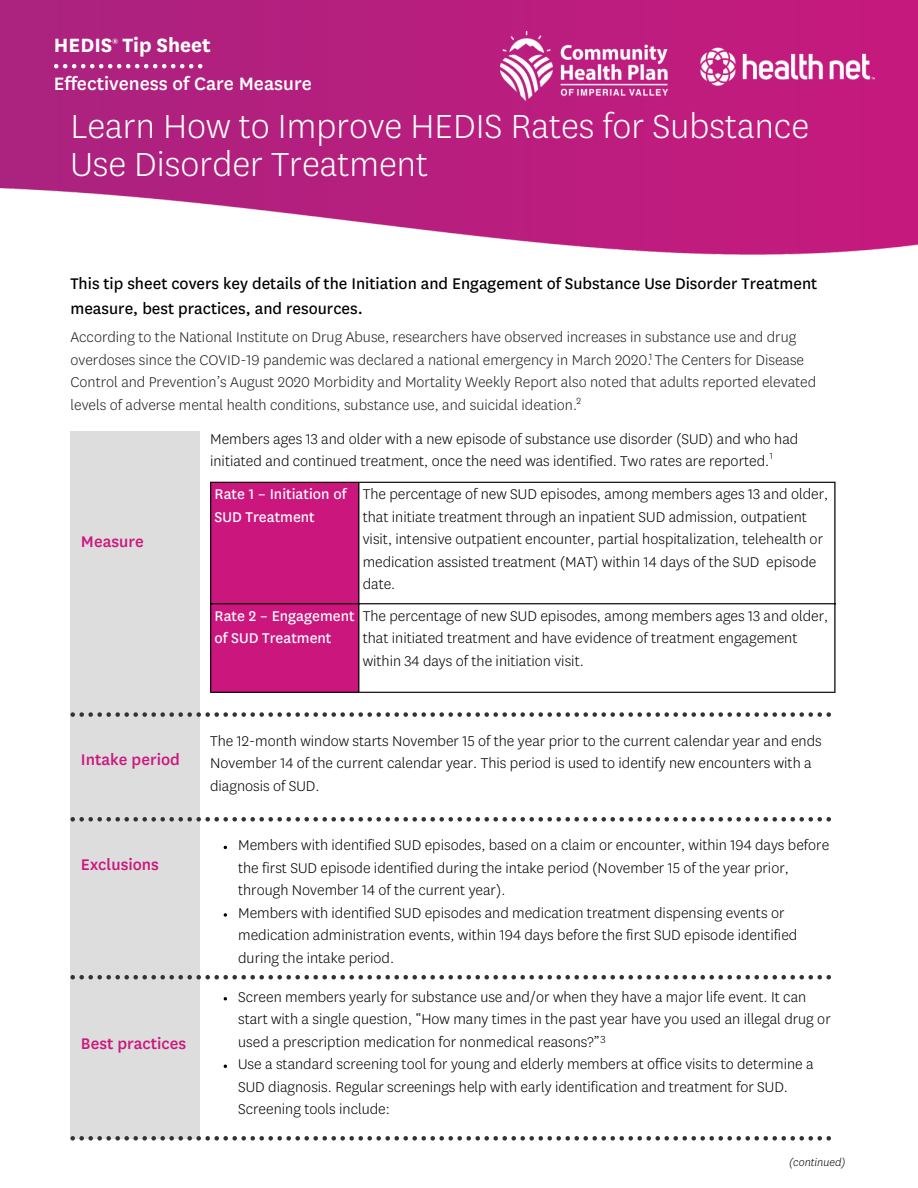
<style>
.page{position:relative;width:918px;height:1188px;background:#fff}
.page>*{position:absolute;margin:0;border:0;box-sizing:border-box;transform-origin:0 0}
.t1{font:300 39px/38.2px "Centene Sans";color:#fff}
.t2{font:700 22.5px "Centene Sans";color:#fff}
.t3{font:500 21px "Centene Sans";color:#fff}
.t4{font:18px/24.8px "Centene Sans";color:#000}
.t5{font:500 18px "Centene Sans";color:#cb187d}
.t6{font:300 16.5px/22.5px "Centene Sans";color:#000}
.t7{font:300 16.5px/22.5px "Centene Sans";color:#231f20}
.t8{font:16.5px/22.5px "Centene Sans";color:#fff}
.t9{font:italic 300 12.45px "Centene Sans";color:#000}
.t10{font:500 9px "Centene Sans";color:#fff}
</style>
<div class="page">
<img style="left:0;top:0;width:918px;height:255px">
<svg style="left:54px;top:64px;width:148px;height:4px"></svg>
<img style="left:500px;top:32px;width:375px;height:68px">
<div style="left:70px;top:431px;width:130px;height:708px;background:#ddd"></div>
<svg style="left:70px;top:712px;width:761px;height:5px"></svg>
<div style="left:211px;top:483px;width:147px;height:209px;background:#cb177d"></div>
<hr style="left:210px;top:483px;width:1px;height:209px;background:#000">
<hr style="left:358px;top:483px;width:1px;height:209px;background:#000">
<hr style="left:834px;top:483px;width:2px;height:209px;background:#000">
<hr style="left:210px;top:482px;width:626px;height:1px;background:#000">
<hr style="left:210px;top:603px;width:626px;height:1px;background:#000">
<hr style="left:210px;top:692px;width:626px;height:1px;background:#000">
<svg style="left:70px;top:817px;width:761px;height:5px"></svg>
<svg style="left:70px;top:975px;width:761px;height:4px"></svg>
<svg style="left:70px;top:1136px;width:761px;height:5px"></svg>
<svg style="left:224px;top:913px;width:3px;height:4px"></svg>
<p class="t2" style="left:54px;top:35px;width:158px">HEDIS Tip Sheet</p>
<p class="t10" style="left:112px;top:37px;width:8px">®</p>
<p class="t3" style="left:54px;top:74px;width:259px">Effectiveness of Care Measure</p>
<h1 class="t1" style="left:70px;top:109px;width:740px">Learn How to Improve HEDIS Rates for Substance<br>Use Disorder Treatment</h1>
<p class="t4" style="left:70px;top:272px;width:748px">This tip sheet covers key details of the Initiation and Engagement of Substance Use Disorder Treatment measure, best practices, and resources.</p>
<p class="t7" style="left:70px;top:327px;width:747px">According to the National Institute on Drug Abuse, researchers have observed increases in substance use and drug overdoses since the COVID-19 pandemic was declared a national emergency in March 2020.<sup>1</sup> The Centers for Disease Control and Prevention’s August 2020 Morbidity and Mortality Weekly Report also noted that adults reported elevated levels of adverse mental health conditions, substance use, and suicidal ideation.<sup>2</sup></p>
<h2 class="t5" style="left:81px;top:534px;width:64px">Measure</h2>
<p class="t6" style="left:210px;top:428px;width:590px">Members ages 13 and older with a new episode of substance use disorder (SUD) and who had initiated and continued treatment, once the need was identified. Two rates are reported.<sup>1</sup></p>
<h3 class="t8" style="left:215px;top:484px;width:133px">Rate 1 – Initiation of<br>SUD Treatment</h3>
<p class="t6" style="left:363px;top:484px;width:467px">The percentage of new SUD episodes, among members ages 13 and older, that initiate treatment through an inpatient SUD admission, outpatient visit, intensive outpatient encounter, partial hospitalization, telehealth or medication assisted treatment (MAT) within 14 days of the SUD episode date.</p>
<h3 class="t8" style="left:215px;top:605px;width:141px">Rate 2 – Engagement of SUD Treatment</h3>
<p class="t6" style="left:363px;top:605px;width:467px">The percentage of new SUD episodes, among members ages 13 and older, that initiated treatment and have evidence of treatment engagement within 34 days of the initiation visit.</p>
<h3 class="t5" style="left:81px;top:752px;width:100px">Intake period</h3>
<h3 class="t5" style="left:81px;top:856px;width:79px">Exclusions</h3>
<h2 class="t5" style="left:81px;top:1035px;width:107px">Best practices</h2>
<p class="t6" style="left:210px;top:730px;width:613px">The 12-month window starts November 15 of the year prior to the current calendar year and ends<br>November 14 of the current calendar year. This period is used to identify new encounters with a diagnosis of SUD.</p>
<p class="t6" style="left:238px;top:835px;width:593px">Members with identified SUD episodes, based on a claim or encounter, within 194 days before the first SUD episode identified during the intake period (November 15 of the year prior, through November 14 of the current year).</p>
<p class="t6" style="left:238px;top:902px;width:561px">Members with identified SUD episodes and medication treatment dispensing events or medication administration events, within 194 days before the first SUD episode identified during the intake period.</p>
<p class="t6" style="left:238px;top:986px;width:594px">Screen members yearly for substance use and/or when they have a major life event. It can start with a single question, “How many times in the past year have you used an illegal drug or used a prescription medication for nonmedical reasons?” <sup>3</sup></p>
<p class="t6" style="left:238px;top:1054px;width:577px">Use a standard screening tool for young and elderly members at office visits to determine a<br>SUD diagnosis. Regular screenings help with early identification and treatment for SUD.<br>Screening tools include:</p>
<p class="t9" style="left:789px;top:1157px;width:58px">(continued)</p>
</div>
